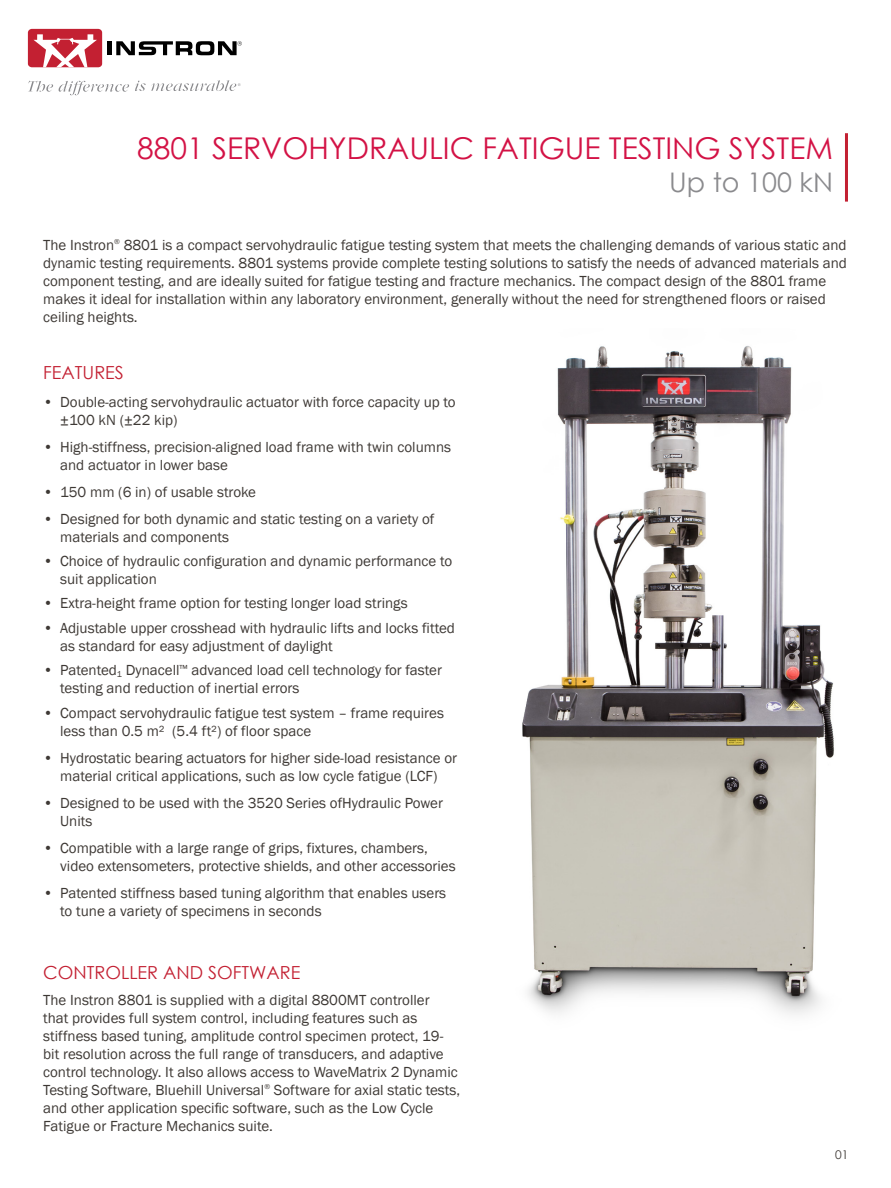
<style>
.page{position:relative;width:891px;height:1188px;background:#fff}
.page>*{position:absolute;margin:0;border:0;box-sizing:border-box;transform-origin:0 0}
.t1{font:30px "Century Gothic";color:#d31245}
.t2{font:27px "Century Gothic";color:#8a8a8d}
.t3{font:18px "Century Gothic";color:#c32032}
.t4{font:15px/18px "Franklin Gothic";color:#3e3935}
.t5{font:12px "Century Gothic";color:#3e3935}
</style>
<div class="page">
<div style="left:28px;top:29px;width:74px;height:38px;background:#c32032;border-radius:4px"></div>
<svg style="left:33px;top:34px;width:64px;height:33px"></svg>
<div style="left:107px;top:41px;width:5px;height:14px;background:#000"></div>
<svg style="left:116px;top:41px;width:126px;height:14px"></svg>
<svg style="left:28px;top:80px;width:213px;height:15px"></svg>
<img style="left:522px;top:346px;width:312px;height:669px">
<hr style="left:845px;top:133px;width:3px;height:69px;background:#c32032">
<h1 class="t1" style="left:137px;top:127px;width:697px">8801 SERVOHYDRAULIC FATIGUE TESTING SYSTEM</h1>
<h2 class="t2" style="left:669px;top:163px;width:165px">Up to 100 kN</h2>
<p class="t4" style="left:43px;top:236px;width:805px">The Instron<sup>®</sup> 8801 is a compact servohydraulic fatigue testing system that meets the challenging demands of various static and dynamic testing requirements. 8801 systems provide complete testing solutions to satisfy the needs of advanced materials and component testing, and are ideally suited for fatigue testing and fracture mechanics. The compact design of the 8801 frame makes it ideal for installation within any laboratory environment, generally without the need for strengthened floors or raised ceiling heights.</p>
<p class="t3" style="left:43px;top:360px;width:82px">FEATURES</p>
<p class="t4" style="left:60px;top:393px;width:397px;text-indent:-17px">• Double-acting servohydraulic actuator with force capacity up to ±100 kN (±22 kip)</p>
<p class="t4" style="left:60px;top:438px;width:392px;text-indent:-17px">• High-stiffness, precision-aligned load frame with twin columns and actuator in lower base</p>
<p class="t4" style="left:43px;top:483px;width:214px">• 150 mm (6 in) of usable stroke</p>
<p class="t4" style="left:60px;top:510px;width:376px;text-indent:-17px">• Designed for both dynamic and static testing on a variety of materials and components</p>
<p class="t4" style="left:60px;top:552px;width:394px;text-indent:-17px">• Choice of hydraulic configuration and dynamic performance to suit application</p>
<p class="t4" style="left:43px;top:595px;width:366px">• Extra-height frame option for testing longer load strings</p>
<p class="t4" style="left:60px;top:619px;width:396px;text-indent:-17px">• Adjustable upper crosshead with hydraulic lifts and locks fitted as standard for easy adjustment of daylight</p>
<p class="t4" style="left:60px;top:662px;width:383px;text-indent:-17px">• Patented<sub>1</sub> Dynacell<sup>™</sup> advanced load cell technology for faster testing and reduction of inertial errors</p>
<p class="t4" style="left:60px;top:704px;width:385px;text-indent:-17px">• Compact servohydraulic fatigue test system – frame requires less than 0.5 m² (5.4 ft²) of floor space</p>
<p class="t4" style="left:43px;top:749px;width:415px;text-align:center">• Hydrostatic bearing actuators for higher side-load resistance or material critical applications, such as low cycle fatigue (LCF)</p>
<p class="t4" style="left:60px;top:794px;width:384px;text-indent:-17px">• Designed to be used with the 3520 Series ofHydraulic Power<br>Units</p>
<p class="t4" style="left:60px;top:839px;width:397px;text-indent:-17px">• Compatible with a large range of grips, fixtures, chambers, video extensometers, protective shields, and other accessories</p>
<p class="t4" style="left:60px;top:884px;width:388px;text-indent:-17px">• Patented stiffness based tuning algorithm that enables users to tune a variety of specimens in seconds</p>
<p class="t3" style="left:43px;top:960px;width:259px">CONTROLLER AND SOFTWARE</p>
<p class="t4" style="left:43px;top:992px;width:419px">The Instron 8801 is supplied with a digital 8800MT controller<br>that provides full system control, including features such as stiffness based tuning, amplitude control specimen protect, 19- bit resolution across the full range of transducers, and adaptive control technology. It also allows access to WaveMatrix 2 Dynamic Testing Software, Bluehill Universal<sup>®</sup> Software for axial static tests, and other application specific software, such as the Low Cycle Fatigue or Fracture Mechanics suite.</p>
<p class="t5" style="left:835px;top:1146px;width:15px">01</p>
</div>
